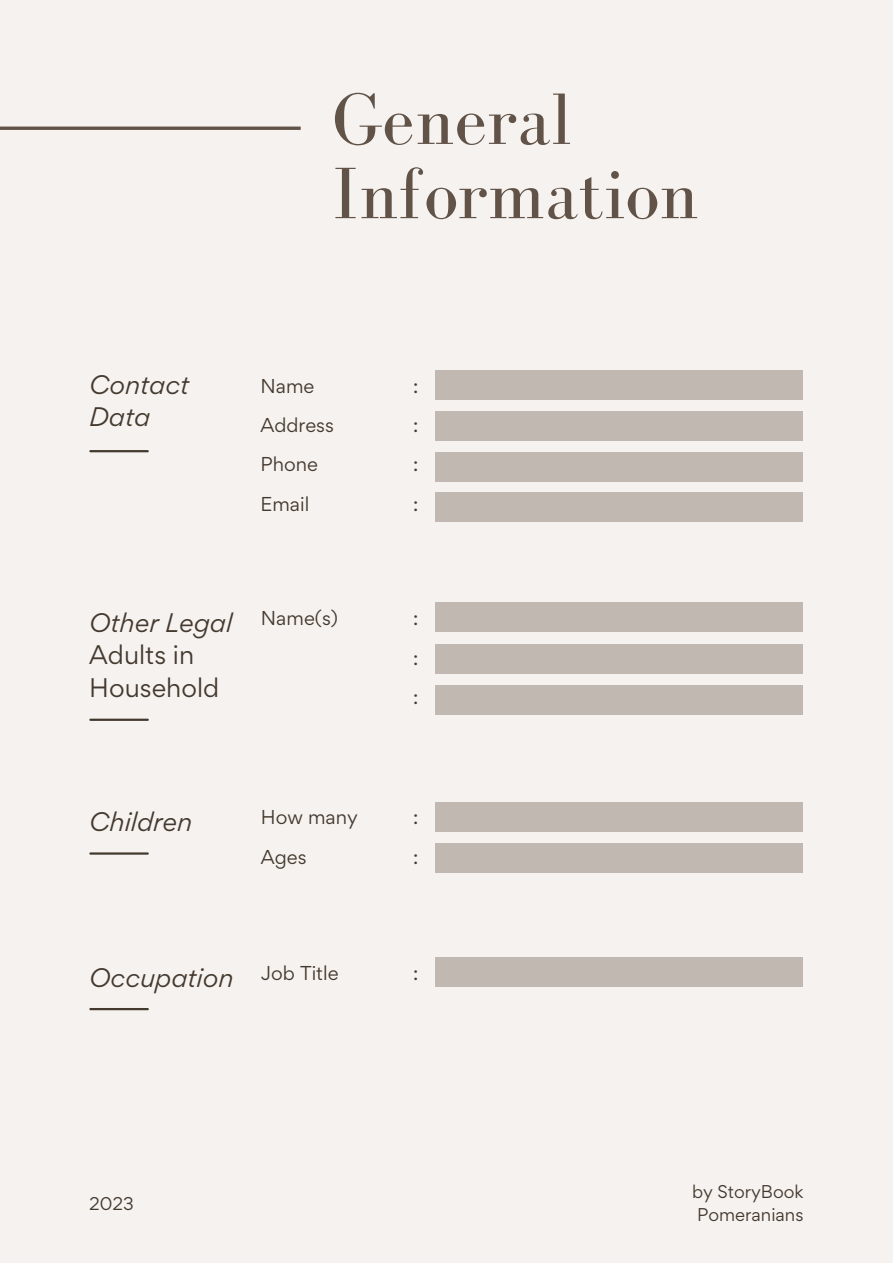
<style>
.page{position:relative;width:893px;height:1264px;background:#fff}
.page>*{position:absolute;margin:0;border:0;box-sizing:border-box;transform-origin:0 0}
.t1{font:75px/74.2px "Bodoni FLF";color:#615348}
.t2{font:italic 24px/32.5px "Gordita";color:#44392f}
.t3{font:24px/32.5px "Gordita";color:#44392f}
.t4{font:18px/39.3px "Gordita";color:#44392f}
.t5{font:16.5px/22.5px "Gordita";color:#44392f;text-align:center}
</style>
<div class="page">
<div style="left:0;top:0;width:892px;height:1262px;background:#f6f2ef"></div>
<svg style="left:0;top:126px;width:300px;height:4px"></svg>
<div style="left:435px;top:370px;width:368px;height:29px;background:#c1b8b1"></div>
<div style="left:435px;top:452px;width:368px;height:29px;background:#c1b8b1"></div>
<div style="left:435px;top:493px;width:368px;height:29px;background:#c1b8b1"></div>
<hr style="left:90px;top:450px;width:58px;height:2px;background:#44392f">
<hr style="left:90px;top:718px;width:58px;height:3px;background:#44392f">
<div style="left:435px;top:411px;width:368px;height:29px;background:#c1b8b1"></div>
<div style="left:435px;top:603px;width:368px;height:29px;background:#c1b8b1"></div>
<div style="left:435px;top:685px;width:368px;height:29px;background:#c1b8b1"></div>
<div style="left:435px;top:644px;width:368px;height:29px;background:#c1b8b1"></div>
<hr style="left:90px;top:852px;width:58px;height:2px;background:#44392f">
<div style="left:435px;top:802px;width:368px;height:29px;background:#c1b8b1"></div>
<div style="left:435px;top:843px;width:368px;height:29px;background:#c1b8b1"></div>
<hr style="left:90px;top:1007px;width:58px;height:3px;background:#44392f">
<div style="left:435px;top:957px;width:368px;height:29px;background:#c1b8b1"></div>
<h1 class="t1" style="left:332px;top:82px;width:368px">General<br>Information</h1>
<h2 class="t2" style="left:89px;top:368px;width:101px">Contact<br>Data</h2>
<p class="t4" style="left:260px;top:366px;width:75px">Name<br>Address<br>Phone<br>Email</p>
<p class="t4" style="left:413px;top:366px;width:7px;text-align:justify">: : : :</p>
<h2 class="t2" style="left:89px;top:606px;width:144px">Other Legal</h2>
<h2 class="t3" style="left:89px;top:638px;width:131px">Adults in<br>Household</h2>
<p class="t4" style="left:261px;top:598px;width:79px">Name(s)</p>
<p class="t4" style="left:413px;top:598px;width:7px;text-align:justify">: : :</p>
<p class="t4" style="left:261px;top:797px;width:98px">How many<br>Ages</p>
<h2 class="t2" style="left:89px;top:805px;width:104px">Children</h2>
<p class="t4" style="left:413px;top:797px;width:7px">: :</p>
<h2 class="t2" style="left:89px;top:960px;width:251px">Occupation <sup>Job</sup> <sup>Title</sup></h2>
<p class="t4" style="left:413px;top:953px;width:7px">:</p>
<p class="t5" style="left:89px;top:1191px;width:46px">2023</p>
<p class="t5" style="left:692px;top:1180px;width:113px">by StoryBook<br>Pomeranians</p>
</div>
